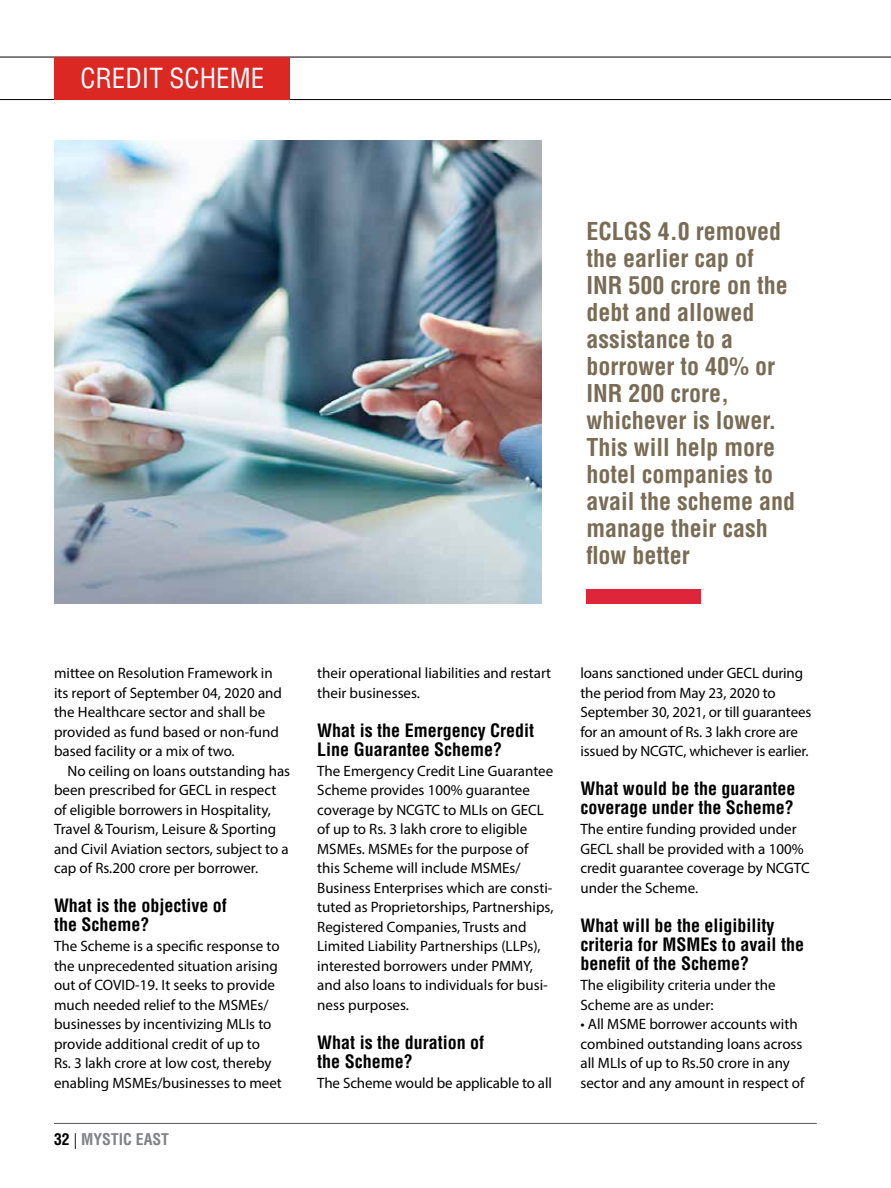
<style>
.page{position:relative;width:891px;height:1188px;background:#fff}
.page>*{position:absolute;margin:0;border:0;box-sizing:border-box;transform-origin:0 0}
.t1{font:condensed 27px "Helvetica LT Std";color:#fff}
.t2{font:700 condensed 24px/27px "Helvetica LT Std";color:#796c55}
.t3{font:700 condensed 18px/19.5px "Helvetica LT Std";color:#000}
.t4{font:700 condensed 15.75px "Helvetica LT Std";color:#808285}
.t5{font:15px/19.5px "Myriad Pro";color:#000}
.s1{color:#000}
.s2{font-weight:300;font-stretch:normal;color:#000}
</style>
<div class="page">
<hr style="left:0;top:57px;width:891px;height:1px;background:#000">
<hr style="left:0;top:99px;width:891px;height:1px;background:#000">
<hr style="left:54px;top:1123px;width:763px;height:1px;background:#58595b">
<img style="left:54px;top:140px;width:487px;height:464px">
<div style="left:54px;top:57px;width:236px;height:42px;background:#dc2823"></div>
<div style="left:586px;top:589px;width:115px;height:15px;background:#de2539"></div>
<h1 class="t1" style="left:80px;top:61px;width:185px">CREDIT SCHEME</h1>
<h2 class="t2" style="left:586px;top:217px;width:210px">ECLGS 4.0 removed the earlier cap of<br>INR 500 crore on the debt and allowed assistance to a borrower to 40% or<br>INR 200 crore, whichever is lower.<br>This will help more hotel companies to avail the scheme and manage their cash flow better</h2>
<p class="t5" style="left:54px;top:663px;width:230px">mittee on Resolution Framework in its report of September 04, 2020 and the Healthcare sector and shall be provided as fund based or non-fund based facility or a mix of two.</p>
<p class="t5" style="left:54px;top:760px;width:238px;text-indent:14px">No ceiling on loans outstanding has been prescribed for GECL in respect of eligible borrowers in Hospitality, Travel &amp; Tourism, Leisure &amp; Sporting and Civil Aviation sectors, subject to a cap of Rs.200 crore per borrower.</p>
<p class="t3" style="left:54px;top:896px;width:174px">What is the objective of the Scheme?</p>
<p class="t5" style="left:54px;top:936px;width:229px">The Scheme is a specific response to the unprecedented situation arising out of COVID-19. It seeks to provide much needed relief to the MSMEs/ businesses by incentivizing MLIs to provide additional credit of up to<br>Rs. 3 lakh crore at low cost, thereby enabling MSMEs/businesses to meet</p>
<p class="t4" style="left:54px;top:1130px;width:117px"><span class="s1">32</span> <span class="s2">|</span> MYSTIC EAST</p>
<p class="t5" style="left:317px;top:663px;width:235px">their operational liabilities and restart their businesses.</p>
<p class="t3" style="left:317px;top:720px;width:218px">What is the Emergency Credit<br>Line Guarantee Scheme?</p>
<p class="t5" style="left:317px;top:760px;width:238px">The Emergency Credit Line Guarantee Scheme provides 100% guarantee coverage by NCGTC to MLIs on GECL of up to Rs. 3 lakh crore to eligible MSMEs. MSMEs for the purpose of this Scheme will include MSMEs/ Business Enterprises which are consti&shy;tuted as Proprietorships, Partnerships, Registered Companies, Trusts and Limited Liability Partnerships (LLPs), interested borrowers under PMMY, and also loans to individuals for busi&shy;ness purposes.</p>
<p class="t3" style="left:317px;top:1032px;width:169px">What is the duration of the Scheme?</p>
<p class="t5" style="left:317px;top:1072px;width:236px">The Scheme would be applicable to all</p>
<p class="t5" style="left:580px;top:663px;width:232px">loans sanctioned under GECL during the period from May 23, 2020 to September 30, 2021, or till guarantees for an amount of Rs. 3 lakh crore are issued by NCGTC, whichever is earlier.</p>
<p class="t3" style="left:580px;top:779px;width:217px">What would be the guarantee coverage under the Scheme?</p>
<p class="t5" style="left:580px;top:819px;width:231px">The entire funding provided under<br>GECL shall be provided with a 100% credit guarantee coverage by NCGTC under the Scheme.</p>
<p class="t3" style="left:580px;top:915px;width:225px">What will be the eligibility criteria for MSMEs to avail the benefit of the Scheme?</p>
<p class="t5" style="left:580px;top:975px;width:197px">The eligibility criteria under the<br>Scheme are as under:</p>
<p class="t5" style="left:580px;top:1014px;width:225px">• All MSME borrower accounts with combined outstanding loans across all MLIs of up to Rs.50 crore in any sector and any amount in respect of</p>
</div>
